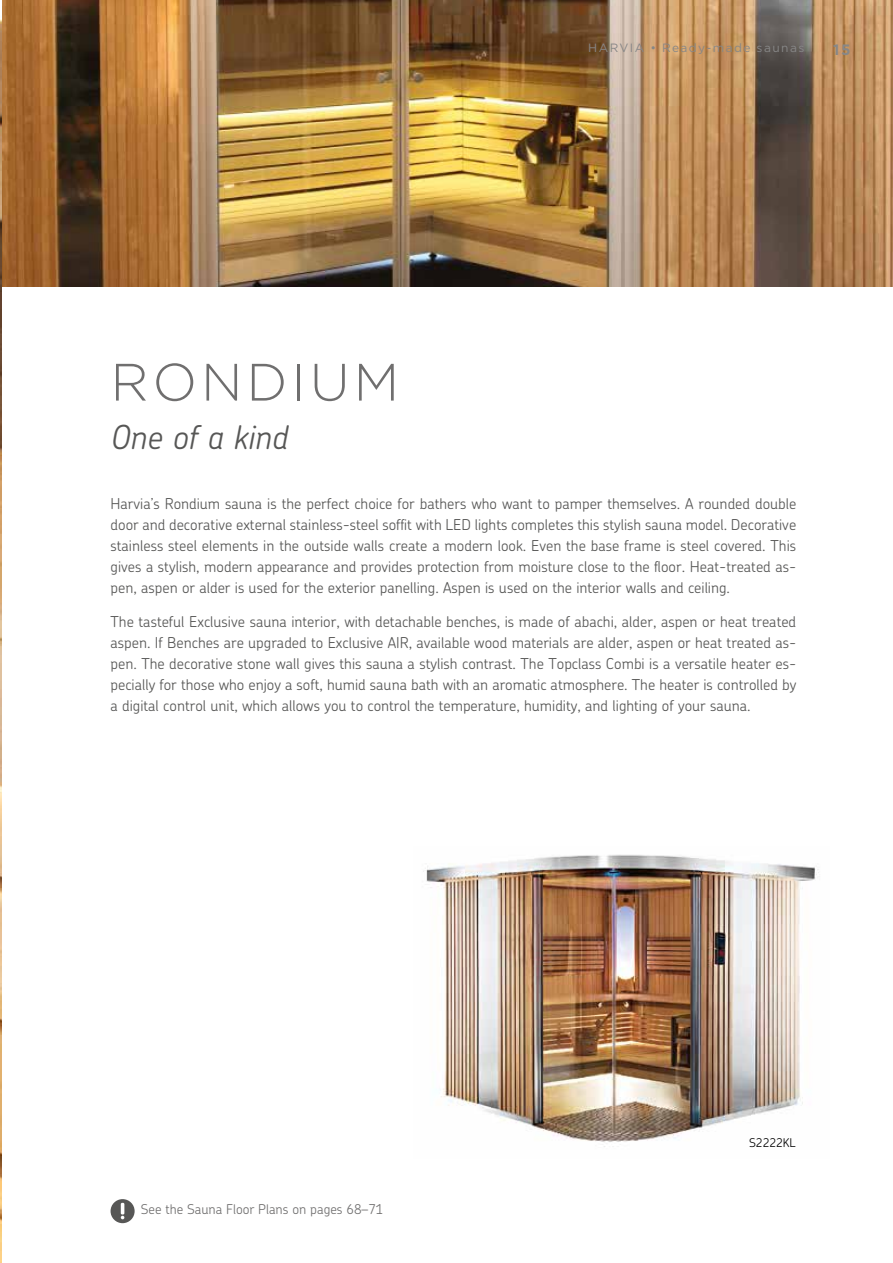
<style>
.page{position:relative;width:893px;height:1263px;background:#fff}
.page>*{position:absolute;margin:0;border:0;box-sizing:border-box;transform-origin:0 0}
.t1{font:300 52.5px "Gotham";letter-spacing:.075em;color:#706f6f}
.t2{font:italic 300 33px "Chevin Pro";color:#575756}
.t3{font:300 15px/21px "Chevin Pro";color:#575756;text-align:justify}
.t4{font:700 15px "Gotham";color:#878787}
.t5{font:300 13.5px "Chevin Pro";color:#706f6f}
.t6{font:12px "Gotham";letter-spacing:.12em;color:#878787}
.t7{font:300 12px "Chevin Pro";color:#000}
</style>
<div class="page">
<img style="left:1px;top:0;width:892px;height:286px">
<img style="left:423px;top:854px;width:396px;height:293px">
<img style="left:0;top:19px;width:1px;height:1244px">
<div style="left:111px;top:1199px;width:24px;height:24px;background:#575756;border-radius:50%"></div>
<svg style="left:121px;top:1203px;width:3px;height:16px"></svg>
<h1 class="t1" style="left:111px;top:349px;width:290px">RONDIUM</h1>
<h2 class="t2" style="left:111px;top:414px;width:179px">One of a kind</h2>
<p class="t6" style="left:588px;top:40px;width:218px">HARVIA • Ready-made saunas</p>
<p class="t4" style="left:833px;top:39px;width:19px">15</p>
<p class="t3" style="left:111px;top:493px;width:687px">Harvia’s Rondium sauna is the perfect choice for bathers who want to pamper themselves. A rounded double door and decorative external stainless-steel soffit with LED lights completes this stylish sauna model. Decorative stainless steel elements in the outside walls create a modern look. Even the base frame is steel covered. This gives a stylish, modern appearance and provides protection from moisture close to the floor. Heat-treated as&shy;pen, aspen or alder is used for the exterior panelling. Aspen is used on the interior walls and ceiling.</p>
<p class="t3" style="left:111px;top:611px;width:687px">The tasteful Exclusive sauna interior, with detachable benches, is made of abachi, alder, aspen or heat treated aspen. If Benches are upgraded to Exclusive AIR, available wood materials are alder, aspen or heat treated as&shy;pen. The decorative stone wall gives this sauna a stylish contrast. The Topclass Combi is a versatile heater es&shy;pecially for those who enjoy a soft, humid sauna bath with an aromatic atmosphere. The heater is controlled by a digital control unit, which allows you to control the temperature, humidity, and lighting of your sauna.</p>
<p class="t5" style="left:141px;top:1200px;width:244px">See the Sauna Floor Plans on pages 68–71</p>
<p class="t7" style="left:749px;top:1134px;width:48px">S2222KL</p>
</div>
